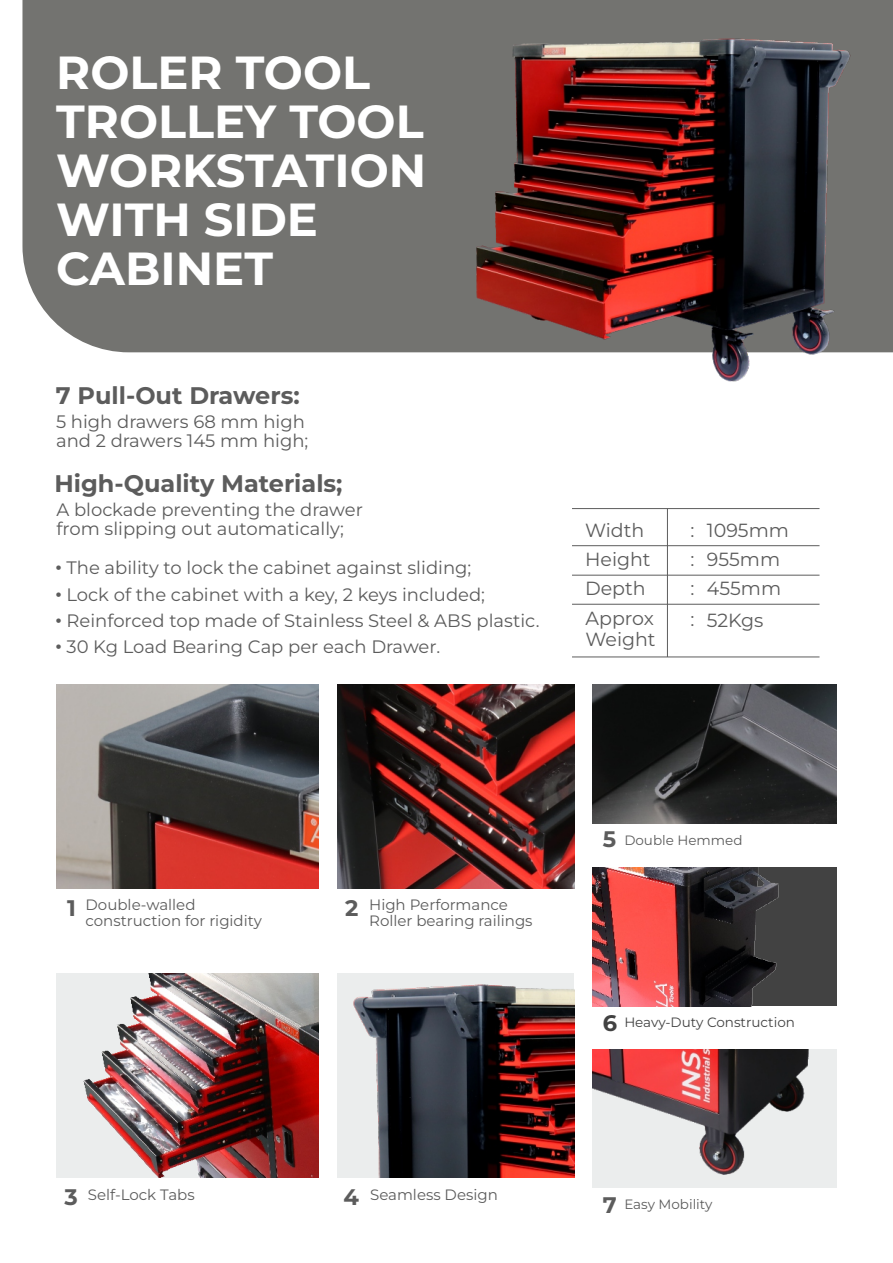
<style>
.page{position:relative;width:893px;height:1263px;background:#fff}
.page>*{position:absolute;margin:0;border:0;box-sizing:border-box;transform-origin:0 0}
.t1{font:700 46.35px/48.9px "Montserrat";color:#fff}
.t2{font:700 24px "Montserrat";color:#5c5c5c}
.t3{font:700 22.5px "Montserrat";color:#5c5c5c}
.t4{font:700 22.5px "Montserrat";color:#424242}
.t5{font:19.05px/29.1px "Montserrat";color:#5c5c5c}
.t6{font:18px/19px "Montserrat";color:#5c5c5c}
.t7{font:15px/15.6px "Montserrat";color:#5c5c5c}
.t8{font:13.5px "Montserrat";color:#5c5c5c}
.t9{font:13.5px "Montserrat";color:#424242}
.s1{font-family:"Arial"}
</style>
<div class="page">
<div style="left:22px;top:0;width:871px;height:352px;background:#737370"></div>
<img style="left:463px;top:25px;width:413px;height:357px">
<hr style="left:572px;top:545px;width:247px;height:1px;background:#5c5c5c">
<hr style="left:572px;top:508px;width:247px;height:1px;background:#5c5c5c">
<hr style="left:667px;top:509px;width:1px;height:148px;background:#5c5c5c">
<hr style="left:572px;top:575px;width:247px;height:1px;background:#5c5c5c">
<hr style="left:572px;top:604px;width:247px;height:1px;background:#5c5c5c">
<hr style="left:572px;top:656px;width:247px;height:1px;background:#5c5c5c">
<img style="left:338px;top:684px;width:236px;height:204px">
<img style="left:338px;top:973px;width:236px;height:204px">
<img style="left:56px;top:684px;width:262px;height:204px">
<img style="left:56px;top:973px;width:262px;height:204px">
<img style="left:592px;top:684px;width:244px;height:139px">
<div style="left:592px;top:1049px;width:244px;height:139px;background:#ebeded"></div>
<img style="left:592px;top:1049px;width:217px;height:126px">
<img style="left:592px;top:867px;width:244px;height:139px">
<h1 class="t1" style="left:56px;top:48px;width:372px">ROLER TOOL<br>TROLLEY TOOL<br>WORKSTATION<br>WITH SIDE<br>CABINET</h1>
<h2 class="t2" style="left:56px;top:381px;width:245px">7 Pull-Out Drawers:</h2>
<p class="t6" style="left:56px;top:412px;width:254px">5 high drawers 68 mm high and 2 drawers 145 mm high;</p>
<h2 class="t2" style="left:54px;top:468px;width:290px">High-Quality Materials;</h2>
<p class="t6" style="left:56px;top:500px;width:308px">A blockade preventing the drawer from slipping out automatically;</p>
<p class="t6" style="left:56px;top:558px;width:417px"><span class="s1">•</span> The ability to lock the cabinet against sliding;</p>
<p class="t6" style="left:56px;top:585px;width:431px"><span class="s1">•</span> Lock of the cabinet with a key, 2 keys included;</p>
<p class="t6" style="left:56px;top:611px;width:485px"><span class="s1">•</span> Reinforced top made of Stainless Steel &amp; ABS plastic.</p>
<p class="t6" style="left:56px;top:637px;width:386px"><span class="s1">•</span> 30 Kg Load Bearing Cap per each Drawer.</p>
<p class="t5" style="left:585px;top:516px;width:67px">Width<br>Height<br>Depth</p>
<p class="t5" style="left:690px;top:516px;width:6px;text-align:justify">: : :</p>
<p class="t5" style="left:690px;top:605px;width:6px">:</p>
<p class="t5" style="left:707px;top:516px;width:84px">1095mm<br>955mm<br>455mm</p>
<p class="t5" style="left:585px;top:604px;width:70px">Approx</p>
<p class="t5" style="left:707px;top:606px;width:58px">52Kgs</p>
<p class="t5" style="left:585px;top:625px;width:72px">Weight</p>
<p class="t3" style="left:67px;top:894px;width:10px">1</p>
<p class="t7" style="left:86px;top:897px;width:178px">Double-walled construction for rigidity</p>
<p class="t7" style="left:369px;top:897px;width:165px">High Performance<br>Roller bearing railings</p>
<p class="t3" style="left:345px;top:894px;width:15px">2</p>
<p class="t3" style="left:65px;top:1183px;width:15px">3</p>
<p class="t7" style="left:88px;top:1187px;width:108px">Self-Lock Tabs</p>
<p class="t3" style="left:343px;top:1183px;width:17px">4</p>
<p class="t7" style="left:370px;top:1187px;width:129px">Seamless Design</p>
<p class="t3" style="left:603px;top:826px;width:15px">5</p>
<p class="t8" style="left:624px;top:831px;width:120px">Double Hemmed</p>
<p class="t4" style="left:603px;top:1009px;width:16px">6</p>
<p class="t9" style="left:624px;top:1014px;width:172px">Heavy-Duty Construction</p>
<p class="t3" style="left:603px;top:1191px;width:15px">7</p>
<p class="t8" style="left:624px;top:1195px;width:90px">Easy Mobility</p>
</div>
